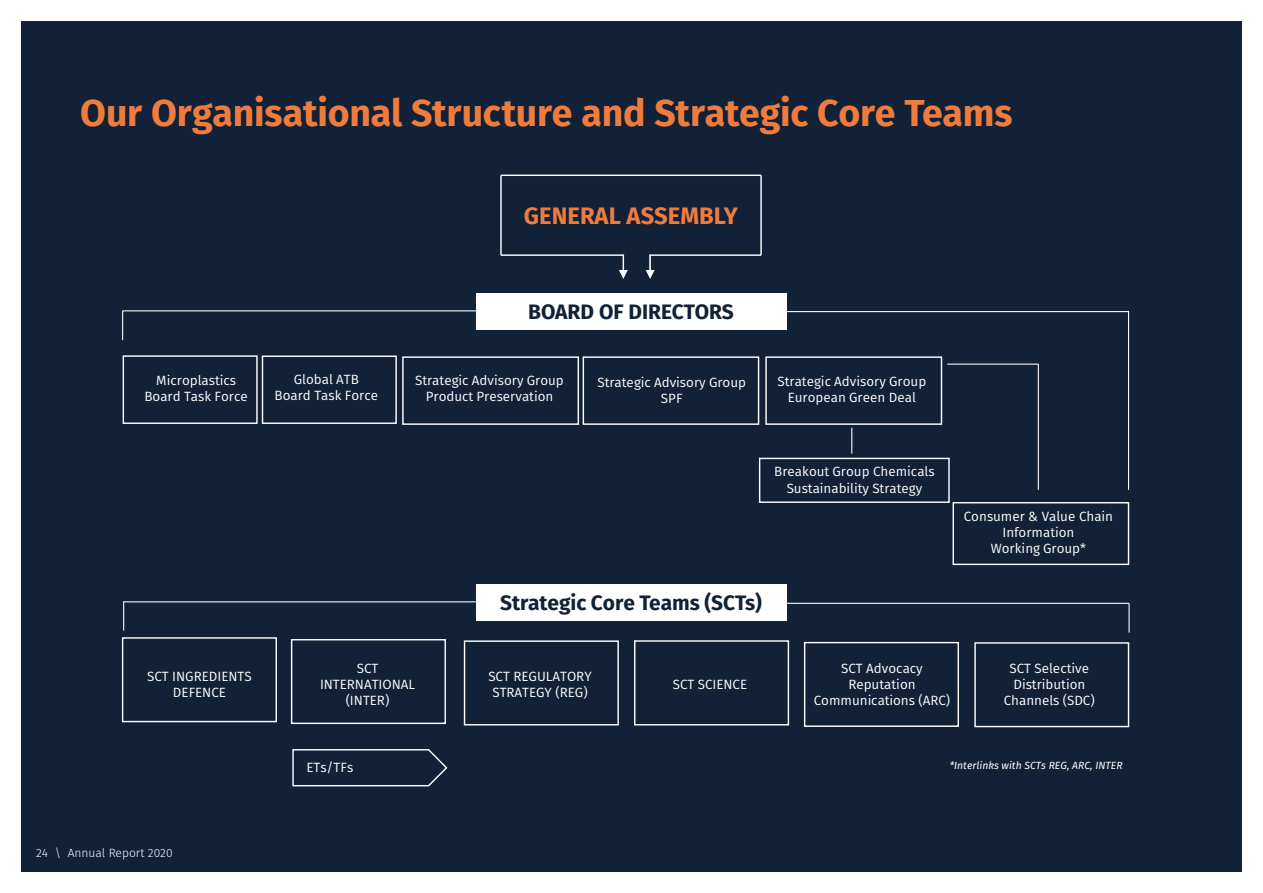
<style>
.page{position:relative;width:1263px;height:893px;background:#fff}
.page>*{position:absolute;margin:0;border:0;box-sizing:border-box;transform-origin:0 0}
.t1{font:700 37.5px "Fira Sans";letter-spacing:-.005em;color:#ef7b3d}
.t2{font:700 23.7px "Fira Sans";color:#ef7b3d}
.t3{font:700 20.85px "Fira Sans";color:#102138}
.t4{font:13.35px/16px "Fira Sans";color:#fff;text-align:center}
.t5{font:300 12px "Fira Sans";color:#fff}
.t6{font:italic 10.35px "Fira Sans";color:#fff}
</style>
<div class="page">
<div style="left:21px;top:21px;width:1221px;height:851px;background:#102138"></div>
<hr style="left:501px;top:175px;width:260px;height:1px;background:#fff">
<hr style="left:500px;top:175px;width:2px;height:80px;background:#fff">
<hr style="left:760px;top:175px;width:2px;height:80px;background:#fff">
<hr style="left:501px;top:254px;width:123px;height:2px;background:#fff">
<hr style="left:649px;top:254px;width:112px;height:2px;background:#fff">
<svg style="left:619px;top:255px;width:9px;height:24px"></svg>
<svg style="left:646px;top:255px;width:9px;height:24px"></svg>
<div style="left:476px;top:294px;width:310px;height:36px;background:#fff"></div>
<hr style="left:123px;top:310px;width:353px;height:1px;background:#fff">
<hr style="left:1128px;top:311px;width:1px;height:179px;background:#fff">
<hr style="left:782px;top:311px;width:346px;height:1px;background:#fff">
<svg style="left:122px;top:311px;width:1px;height:29px"></svg>
<div style="left:123px;top:355px;width:135px;height:69px;border:1px solid #fff"></div>
<div style="left:476px;top:584px;width:310px;height:36px;background:#fff"></div>
<hr style="left:124px;top:601px;width:352px;height:1px;background:#fff">
<hr style="left:1128px;top:603px;width:1px;height:30px;background:#fff">
<hr style="left:773px;top:603px;width:356px;height:1px;background:#fff">
<hr style="left:123px;top:601px;width:1px;height:30px;background:#fff">
<div style="left:122px;top:637px;width:155px;height:85px;border:1px solid #fff"></div>
<div style="left:291px;top:639px;width:155px;height:85px;border:1px solid #fff"></div>
<div style="left:464px;top:640px;width:155px;height:85px;border:1px solid #fff"></div>
<div style="left:634px;top:640px;width:155px;height:85px;border:1px solid #fff"></div>
<div style="left:804px;top:642px;width:155px;height:85px;border:1px solid #fff"></div>
<div style="left:974px;top:642px;width:155px;height:85px;border:1px solid #fff"></div>
<svg style="left:292px;top:749px;width:156px;height:38px"></svg>
<div style="left:759px;top:458px;width:191px;height:45px;border:1px solid #fff"></div>
<svg style="left:851px;top:428px;width:1px;height:26px"></svg>
<div style="left:402px;top:356px;width:177px;height:69px;border:1px solid #fff"></div>
<div style="left:262px;top:356px;width:135px;height:68px;border:1px solid #fff"></div>
<div style="left:583px;top:356px;width:176px;height:69px;border:1px solid #fff"></div>
<div style="left:765px;top:356px;width:177px;height:69px;border:1px solid #fff"></div>
<div style="left:952px;top:502px;width:177px;height:63px;border:1px solid #fff"></div>
<hr style="left:1038px;top:364px;width:1px;height:126px;background:#fff">
<hr style="left:947px;top:364px;width:91px;height:1px;background:#fff">
<h1 class="t1" style="left:80px;top:82px;width:934px">Our Organisational Structure and Strategic Core Teams</h1>
<h2 class="t2" style="left:524px;top:196px;width:216px">GENERAL ASSEMBLY</h2>
<p class="t4" style="left:144px;top:372px;width:105px">Microplastics<br>Board Task Force</p>
<p class="t4" style="left:275px;top:371px;width:105px">Global ATB<br>Board Task Force</p>
<h3 class="t3" style="left:528px;top:294px;width:207px">BOARD OF DIRECTORS</h3>
<p class="t4" style="left:415px;top:372px;width:150px">Strategic Advisory Group<br>Product Preservation</p>
<p class="t4" style="left:597px;top:374px;width:150px">Strategic Advisory Group<br>SPF</p>
<p class="t4" style="left:777px;top:373px;width:150px">Strategic Advisory Group<br>European Green Deal</p>
<p class="t4" style="left:774px;top:463px;width:162px">Breakout Group Chemicals<br>Sustainability Strategy</p>
<h3 class="t3" style="left:500px;top:585px;width:263px">Strategic Core Teams (SCTs)</h3>
<p class="t4" style="left:964px;top:508px;width:151px">Consumer &amp; Value Chain<br>Information<br>Working Group*</p>
<p class="t4" style="left:147px;top:668px;width:106px">SCT INGREDIENTS<br>DEFENCE</p>
<p class="t4" style="left:320px;top:660px;width:97px">SCT<br>INTERNATIONAL (INTER)</p>
<p class="t4" style="left:488px;top:668px;width:105px">SCT REGULATORY<br>STRATEGY (REG)</p>
<p class="t4" style="left:673px;top:676px;width:76px">SCT SCIENCE</p>
<p class="t4" style="left:814px;top:660px;width:138px">SCT Advocacy<br>Reputation<br>Communications (ARC)</p>
<p class="t4" style="left:1004px;top:660px;width:92px">SCT Selective<br>Distribution<br>Channels (SDC)</p>
<p class="t5" style="left:36px;top:844px;width:138px">24 \ Annual Report 2020</p>
<p class="t4" style="left:306px;top:759px;width:48px">ETs/TFs</p>
<p class="t6" style="left:950px;top:758px;width:174px">*Interlinks with SCTs REG, ARC, INTER</p>
</div>
